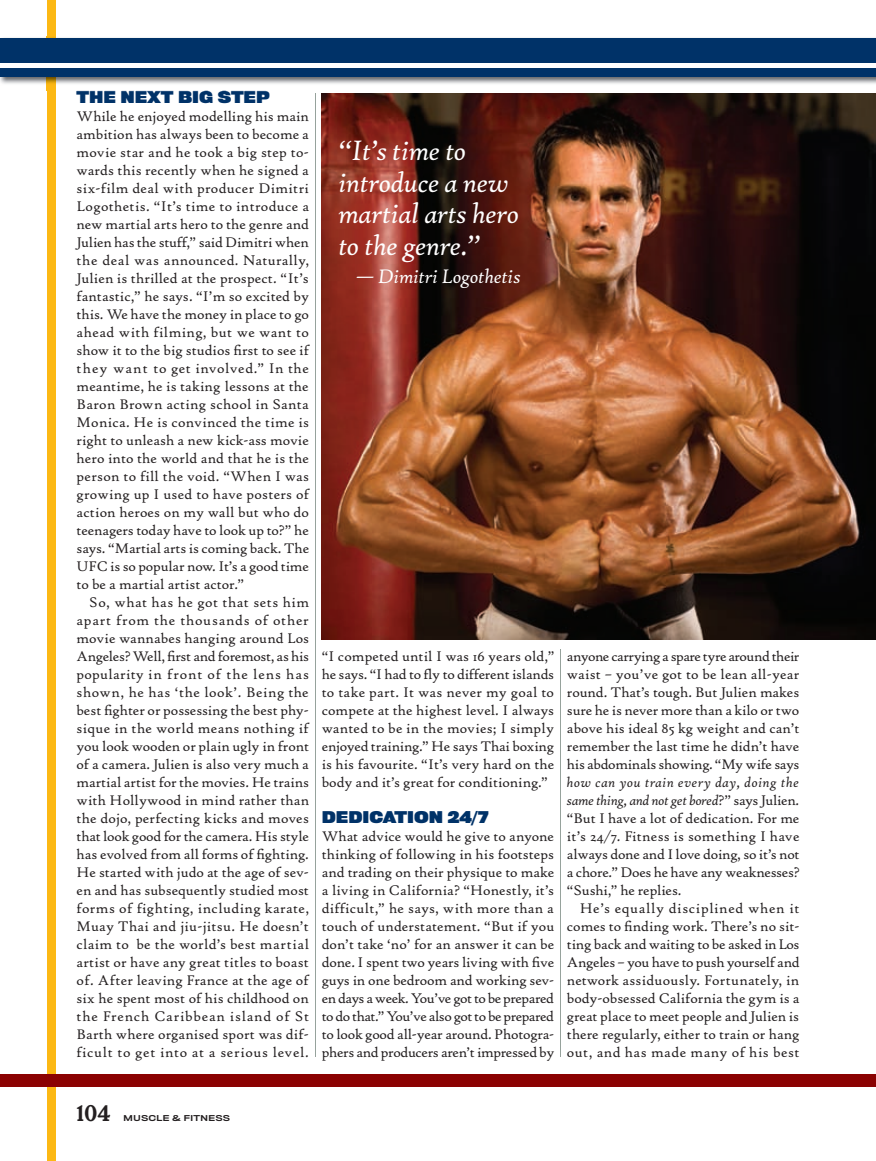
<style>
.page{position:relative;width:876px;height:1161px;background:#fff}
.page>*{position:absolute;margin:0;border:0;box-sizing:border-box;transform-origin:0 0}
.t1{font:italic 30px/31.5px "Hightower Text";letter-spacing:-.015em;color:#fff}
.t2{font:italic 21px "Hightower Text";letter-spacing:-.015em;color:#fff}
.t3{font:15px/18px "Hightower Text Roman";letter-spacing:-.01em;color:#231f20;text-align:justify}
.t4{font:italic 15px/18px "Hightower Text";letter-spacing:.02em;color:#231f20}
.t5{font:700 15px "Rhode";color:#003268}
.t6{font:500 7.5px "Rhode";color:#231f20;scale:1.2 1}
.s1{font-family:"Hightower Text Roman";font-style:normal}
.s2{font-family:"Parkinson";font-weight:700;font-size:21px}
</style>
<div class="page">
<div style="left:47px;top:0;width:8px;height:1161px;background:#fcb814"></div>
<img style="left:322px;top:94px;width:554px;height:545px">
<hr style="left:315px;top:93px;width:1px;height:964px;background:#96a29c">
<hr style="left:561px;top:649px;width:1px;height:408px;background:#96a29c">
<img style="left:0;top:36px;width:876px;height:55px">
<img style="left:47px;top:36px;width:8px;height:55px">
<div style="left:0;top:38px;width:876px;height:39px;background:#003268"></div>
<div style="left:0;top:63px;width:876px;height:5px;background:#fff"></div>
<div style="left:0;top:1074px;width:876px;height:12px;background:#8b0202"></div>
<p class="t5" style="left:77px;top:87px;width:195px">THE NEXT BIG STEP</p>
<p class="t3" style="left:77px;top:107px;width:234px">While he enjoyed modelling his main ambition has always been to become a movie star and he took a big step to&shy;wards this recently when he signed a six-film deal with producer Dimitri Logothetis. “It’s time to introduce a new martial arts hero to the genre and Julien has the stuff,” said Dimitri when the deal was announced. Naturally, Julien is thrilled at the prospect. “It’s fantastic,” he says. “I’m so excited by this. We have the money in place to go ahead with filming, but we want to show it to the big studios first to see if they want to get involved.” In the meantime, he is taking lessons at the Baron Brown acting school in Santa Monica. He is convinced the time is right to unleash a new kick-ass movie hero into the world and that he is the person to fill the void. “When I was growing up I used to have posters of action heroes on my wall but who do teenagers today have to look up to?” he says. “Martial arts is coming back. The UFC is so popular now. It’s a good time to be a martial artist actor.”</p>
<p class="t3" style="left:77px;top:593px;width:234px;text-indent:13px">So, what has he got that sets him apart from the thousands of other movie wannabes hanging around Los Angeles? Well, first and foremost, as his popularity in front of the lens has shown, he has ‘the look’. Being the best fighter or possessing the best phy&shy;sique in the world means nothing if you look wooden or plain ugly in front of a camera. Julien is also very much a martial artist for the movies. He trains with Hollywood in mind rather than the dojo, perfecting kicks and moves that look good for the camera. His style has evolved from all forms of fighting.<br>He started with judo at the age of sev&shy;en and has subsequently studied most forms of fighting, including karate, Muay Thai and jiu-jitsu. He doesn’t claim to be the world’s best martial artist or have any great titles to boast of. After leaving France at the age of six he spent most of his childhood on the French Caribbean island of St Barth where organised sport was dif&shy;ficult to get into at a serious level.</p>
<h1 class="t1" style="left:339px;top:135px;width:182px">“It’s time to introduce a new martial arts hero to the genre.”</h1>
<h2 class="t2" style="left:356px;top:265px;width:166px">— Dimitri Logothetis</h2>
<p class="t3" style="left:322px;top:647px;width:234px">“I competed until I was 16 years old,” he says. “I had to fly to different islands to take part. It was never my goal to compete at the highest level. I always wanted to be in the movies; I simply enjoyed training.” He says Thai boxing is his favourite. “It’s very hard on the body and it’s great for conditioning.”</p>
<p class="t5" style="left:322px;top:807px;width:168px">DEDICATION 24/7</p>
<p class="t3" style="left:322px;top:827px;width:234px">What advice would he give to anyone thinking of following in his footsteps and trading on their physique to make a living in California? “Honestly, it’s difficult,” he says, with more than a touch of understatement. “But if you don’t take ‘no’ for an answer it can be done. I spent two years living with five guys in one bedroom and working sev&shy;en days a week. You’ve got to be prepared to do that.” You’ve also got to be prepared to look good all-year around. Photogra&shy;phers and producers aren’t impressed by</p>
<p class="t3" style="left:567px;top:647px;width:234px">anyone carrying a spare tyre around their waist – you’ve got to be lean all-year round. That’s tough. But Julien makes sure he is never more than a kilo or two above his ideal 85 kg weight and can’t remember the last time he didn’t have his abdominals showing. “My wife says</p>
<p class="t4" style="left:567px;top:773px;width:234px">how can you train every day, doing the same thing, and not get bored<span class="s1">?” says Julien.</span></p>
<p class="t3" style="left:567px;top:809px;width:234px">“But I have a lot of dedication. For me it’s 24/7. Fitness is something I have always done and I love doing, so it’s not a chore.” Does he have any weaknesses? “Sushi,” he replies.</p>
<p class="t3" style="left:567px;top:899px;width:234px;text-indent:13px">He’s equally disciplined when it comes to finding work. There’s no sit&shy;ting back and waiting to be asked in Los Angeles – you have to push yourself and network assiduously. Fortunately, in body-obsessed California the gym is a great place to meet people and Julien is there regularly, either to train or hang out, and has made many of his best</p>
<p class="t6" style="left:77px;top:1113px;width:130px"><span class="s2">104</span> MUSCLE &amp; FITNESS</p>
</div>
